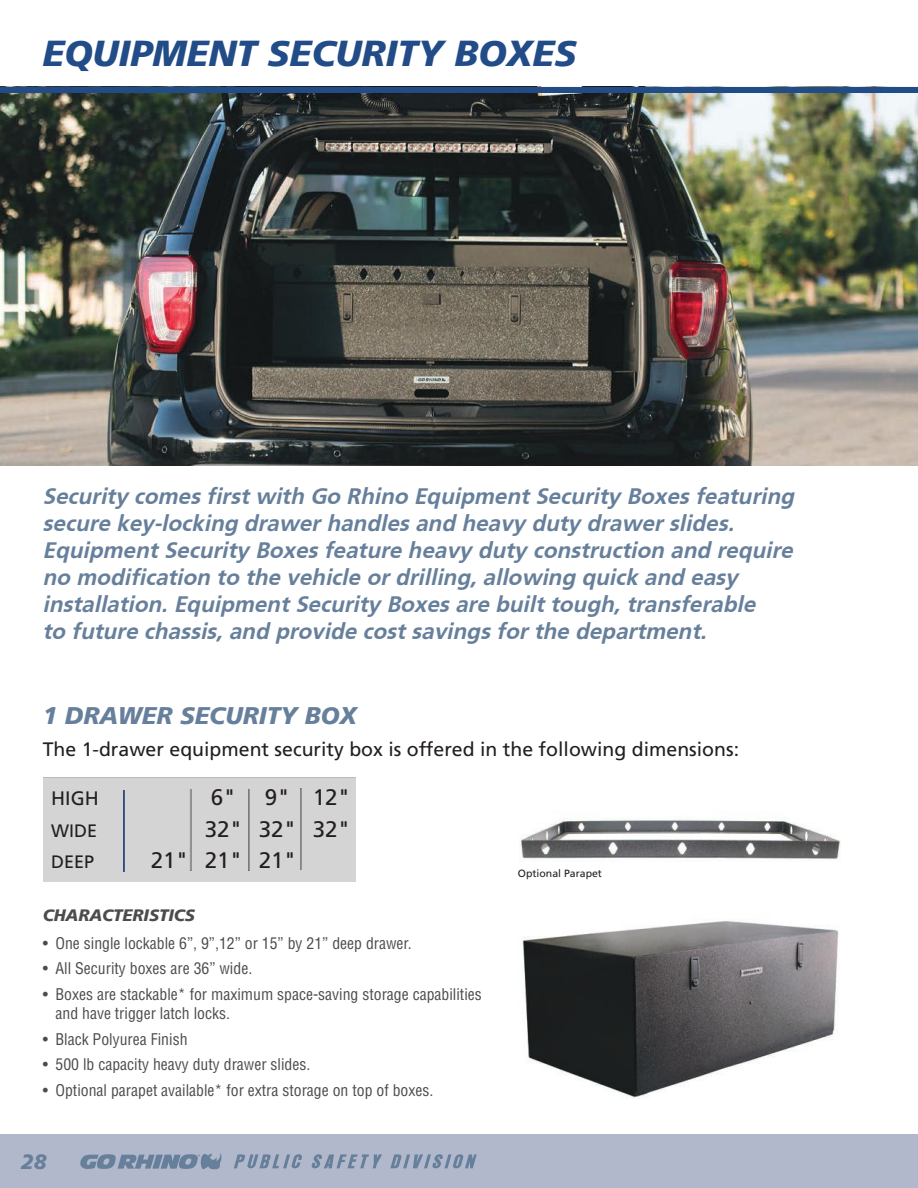
<style>
.page{position:relative;width:918px;height:1188px;background:#fff}
.page>*{position:absolute;margin:0;border:0;box-sizing:border-box;transform-origin:0 0}
.t1{font:italic 900 36px "Frutiger";color:#214c88}
.t2{font:italic 900 24px "Frutiger";color:#667f9b}
.t3{font:italic 700 22.5px/27px "Frutiger FC";color:#667f9b}
.t4{font:22.5px "Frutiger";color:#241f1f}
.t5{font:italic 900 21px "Frutiger";color:#667f9b}
.t6{font:19.5px "Frutiger";color:#241f1f}
.t7{font:18px "Frutiger";color:#241f1f}
.t8{font:italic 900 16.5px "Frutiger";color:#4e4b4c}
.t9{font:condensed 15.75px/18.9px "Helvetica";color:#4e4b4c}
.t10{font:10.5px "Frutiger";color:#241f1f}
</style>
<div class="page">
<img style="left:522px;top:921px;width:317px;height:177px">
<img style="left:0;top:92px;width:918px;height:373px">
<img style="left:519px;top:818px;width:322px;height:42px">
<div style="left:43px;top:778px;width:313px;height:103px;background:#d5d4d5"></div>
<hr style="left:123px;top:790px;width:2px;height:82px;background:#214c88">
<hr style="left:190px;top:789px;width:1px;height:82px;background:#969698">
<hr style="left:248px;top:789px;width:2px;height:82px;background:#969698">
<hr style="left:300px;top:788px;width:2px;height:82px;background:#969698">
<div style="left:0;top:87px;width:918px;height:5px;background:#214c88"></div>
<div style="left:0;top:1135px;width:918px;height:53px;background:#b2b8cb"></div>
<svg style="left:234px;top:1154px;width:68px;height:14px"></svg>
<svg style="left:312px;top:1154px;width:70px;height:14px"></svg>
<svg style="left:390px;top:1154px;width:87px;height:14px"></svg>
<svg style="left:80px;top:1153px;width:142px;height:16px"></svg>
<h1 class="t1" style="left:43px;top:31px;width:536px">EQUIPMENT SECURITY BOXES</h1>
<p class="t3" style="left:43px;top:482px;width:753px">Security comes first with Go Rhino Equipment Security Boxes featuring secure key-locking drawer handles and heavy duty drawer slides.<br>Equipment Security Boxes feature heavy duty construction and require no modification to the vehicle or drilling, allowing quick and easy installation. Equipment Security Boxes are built tough, transferable<br>to future chassis, and provide cost savings for the department.</p>
<p class="t2" style="left:43px;top:701px;width:315px">1 DRAWER SECURITY BOX</p>
<p class="t6" style="left:43px;top:737px;width:698px">The 1-drawer equipment security box is offered in the following dimensions:</p>
<p class="t6" style="left:51px;top:787px;width:49px">HIGH</p>
<p class="t4" style="left:211px;top:784px;width:27px">6"</p>
<p class="t4" style="left:265px;top:784px;width:87px">9" 12"</p>
<p class="t7" style="left:51px;top:820px;width:48px">WIDE</p>
<p class="t4" style="left:205px;top:816px;width:147px">32" 32" 32"</p>
<p class="t7" style="left:51px;top:851px;width:45px">DEEP</p>
<p class="t4" style="left:151px;top:847px;width:147px">21" 21" 21"</p>
<p class="t10" style="left:518px;top:867px;width:86px">Optional Parapet</p>
<p class="t8" style="left:43px;top:905px;width:154px">CHARACTERISTICS</p>
<p class="t9" style="left:43px;top:933px;width:370px">• One single lockable 6”, 9”,12” or 15” by 21” deep drawer.</p>
<p class="t9" style="left:43px;top:959px;width:211px">• All Security boxes are 36” wide.</p>
<p class="t9" style="left:55px;top:985px;width:428px;text-indent:-13px">• Boxes are stackable* for maximum space-saving storage capabilities and have trigger latch locks.</p>
<p class="t9" style="left:43px;top:1029px;width:146px">• Black Polyurea Finish</p>
<p class="t9" style="left:43px;top:1055px;width:269px">• 500 lb capacity heavy duty drawer slides.</p>
<p class="t9" style="left:43px;top:1081px;width:392px">• Optional parapet available* for extra storage on top of boxes.</p>
<p class="t5" style="left:21px;top:1149px;width:27px">28</p>
</div>
